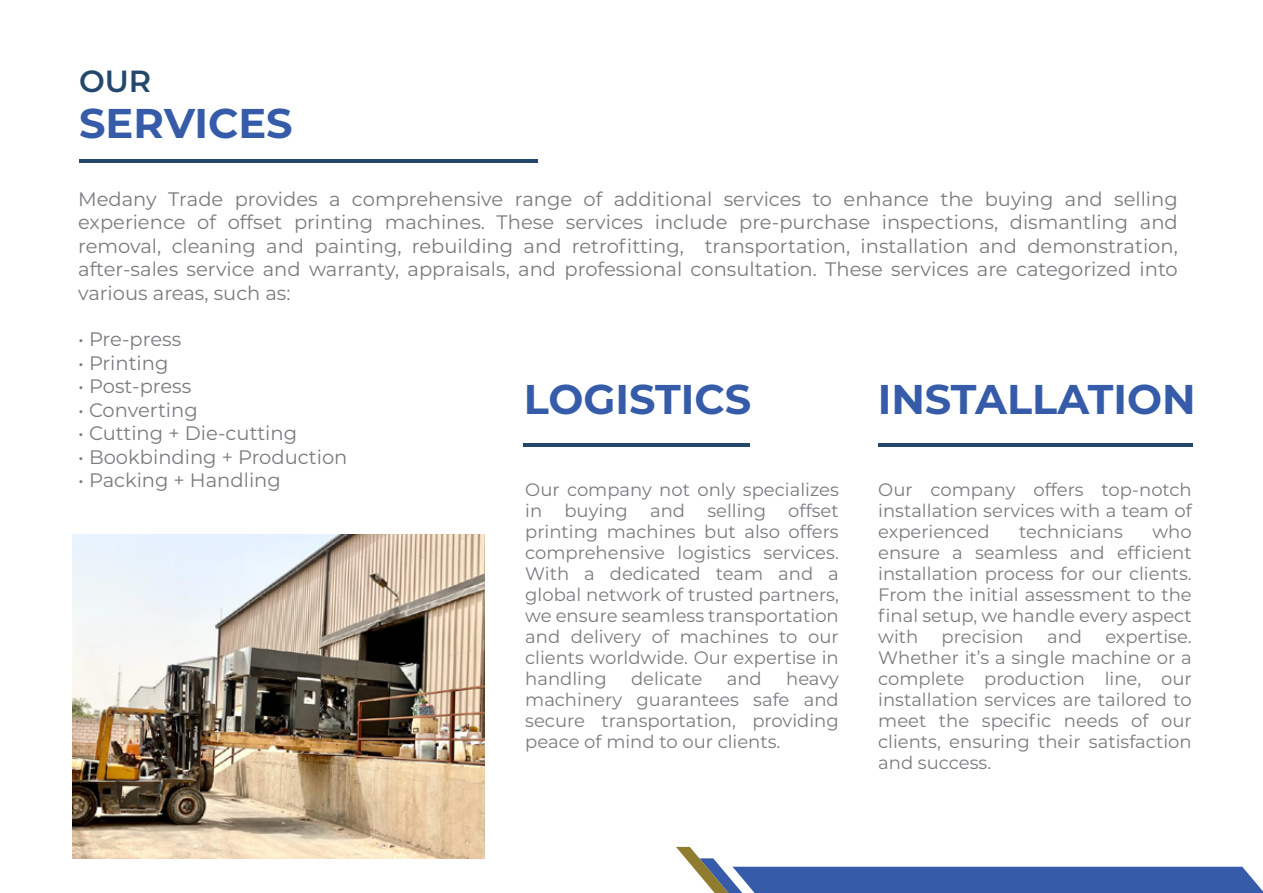
<style>
.page{position:relative;width:1263px;height:893px;background:#fff}
.page>*{position:absolute;margin:0;border:0;box-sizing:border-box;transform-origin:0 0}
.t1{font:700 41.55px "Montserrat";color:#355ba9}
.t2{font:100 30.6px "Montserrat";color:#23486b}
.t3{font:19.5px/23.4px "Montserrat";color:#7a7b80;text-align:justify}
.t4{font:18px/21px "Montserrat";color:#7a7b80;text-align:justify}
</style>
<div class="page">
<hr style="left:79px;top:159px;width:459px;height:4px;background:#23486b">
<hr style="left:524px;top:443px;width:226px;height:3px;background:#23486b">
<hr style="left:878px;top:443px;width:314px;height:3px;background:#23486b">
<svg style="left:676px;top:847px;width:587px;height:46px"></svg>
<img style="left:72px;top:535px;width:413px;height:323px">
<h2 class="t2" style="left:79px;top:60px;width:74px">OUR</h2>
<h1 class="t1" style="left:79px;top:94px;width:215px">SERVICES</h1>
<p class="t3" style="left:78px;top:186px;width:1101px">Medany Trade provides a comprehensive range of additional services to enhance the buying and selling experience of offset printing machines. These services include pre-purchase inspections, dismantling and removal, cleaning and painting, rebuilding and retrofitting, transportation, installation and demonstration, after-sales service and warranty, appraisals, and professional consultation. These services are categorized into various areas, such as:</p>
<p class="t3" style="left:78px;top:327px;width:105px">• Pre-press</p>
<p class="t3" style="left:78px;top:351px;width:92px">• Printing</p>
<p class="t3" style="left:78px;top:374px;width:115px">• Post-press</p>
<p class="t3" style="left:78px;top:398px;width:121px">• Converting</p>
<p class="t3" style="left:78px;top:421px;width:221px">• Cutting + Die-cutting</p>
<p class="t3" style="left:78px;top:444px;width:271px">• Bookbinding + Production</p>
<p class="t3" style="left:78px;top:468px;width:204px">• Packing + Handling</p>
<h1 class="t1" style="left:524px;top:370px;width:229px">LOGISTICS</h1>
<h1 class="t1" style="left:878px;top:370px;width:319px">INSTALLATION</h1>
<p class="t4" style="left:878px;top:478px;width:315px">Our company offers top-notch installation services with a team of experienced</p>
<p class="t4" style="left:525px;top:478px;width:315px">Our company not only specializes in buying and selling offset printing machines but also offers comprehensive logistics services.<br>With a dedicated team and a global network of trusted partners, we ensure seamless transportation and delivery of machines to our clients worldwide. Our expertise in handling</p>
<p class="t4" style="left:878px;top:520px;width:315px;text-indent:274px">who ensure a seamless and efficient installation process for our clients.<br>From the initial assessment to the final setup, we handle every aspect with</p>
<p class="t4" style="left:1019px;top:520px;width:105px">technicians</p>
<p class="t4" style="left:878px;top:625px;width:315px;text-indent:227px">expertise.<br>Whether it’s a single machine or a complete production line, our installation services are tailored to meet the specific needs of our clients, ensuring their satisfaction and success.</p>
<p class="t4" style="left:942px;top:625px;width:84px">precision</p>
<p class="t4" style="left:1047px;top:625px;width:37px">and</p>
<p class="t4" style="left:525px;top:667px;width:315px;text-indent:261px">heavy machinery guarantees safe and secure transportation, providing peace of mind to our clients.</p>
<p class="t4" style="left:631px;top:667px;width:73px">delicate</p>
<p class="t4" style="left:727px;top:667px;width:37px">and</p>
</div>
